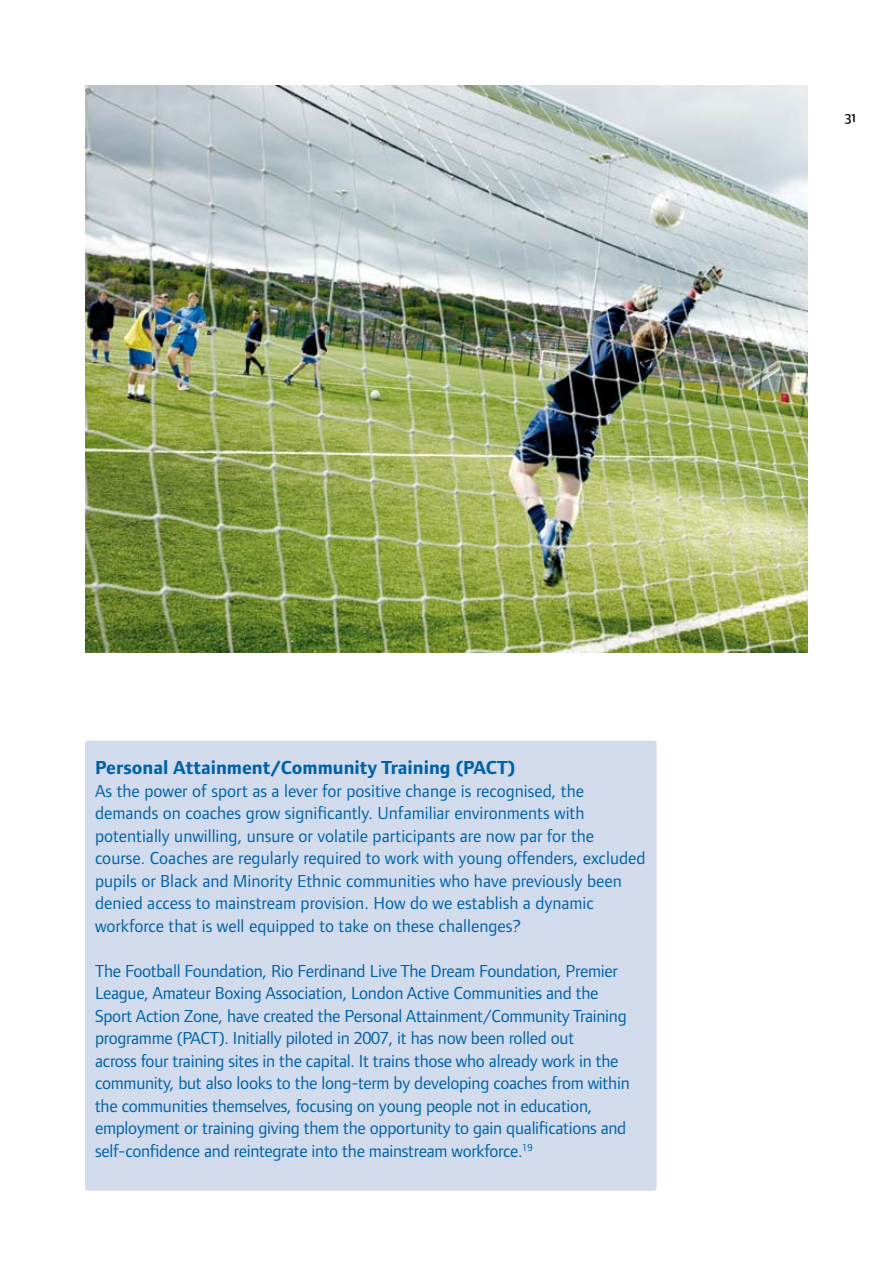
<style>
.page{position:relative;width:893px;height:1263px;background:#fff}
.page>*{position:absolute;margin:0;border:0;box-sizing:border-box;transform-origin:0 0}
.t1{font:700 19.5px "Foundry Form Sans";color:#0062a6}
.t2{font:18px/22.5px "Foundry Form Sans";letter-spacing:-.015em;color:#0062a6}
.t3{font:15px "Foundry Form Sans Medium OSF";color:#000}
</style>
<div class="page">
<div style="left:85px;top:741px;width:572px;height:450px;background:#d1dbec;border-radius:3px"></div>
<img style="left:85px;top:85px;width:723px;height:567px">
<p class="t3" style="left:845px;top:108px;width:13px">31</p>
<p class="t1" style="left:95px;top:757px;width:422px">Personal Attainment/Community Training (PACT)</p>
<p class="t2" style="left:95px;top:779px;width:552px">As the power of sport as a lever for positive change is recognised, the demands on coaches grow significantly. Unfamiliar environments with potentially unwilling, unsure or volatile participants are now par for the course. Coaches are regularly required to work with young offenders, excluded pupils or Black and Minority Ethnic communities who have previously been denied access to mainstream provision. How do we establish a dynamic workforce that is well equipped to take on these challenges?</p>
<p class="t2" style="left:95px;top:959px;width:536px">The Football Foundation, Rio Ferdinand Live The Dream Foundation, Premier League, Amateur Boxing Association, London Active Communities and the Sport Action Zone, have created the Personal Attainment/Community Training programme (PACT). Initially piloted in 2007, it has now been rolled out<br>across four training sites in the capital. It trains those who already work in the community, but also looks to the long-term by developing coaches from within the communities themselves, focusing on young people not in education, employment or training giving them the opportunity to gain qualifications and self-confidence and reintegrate into the mainstream workforce.<sup>19</sup></p>
</div>
